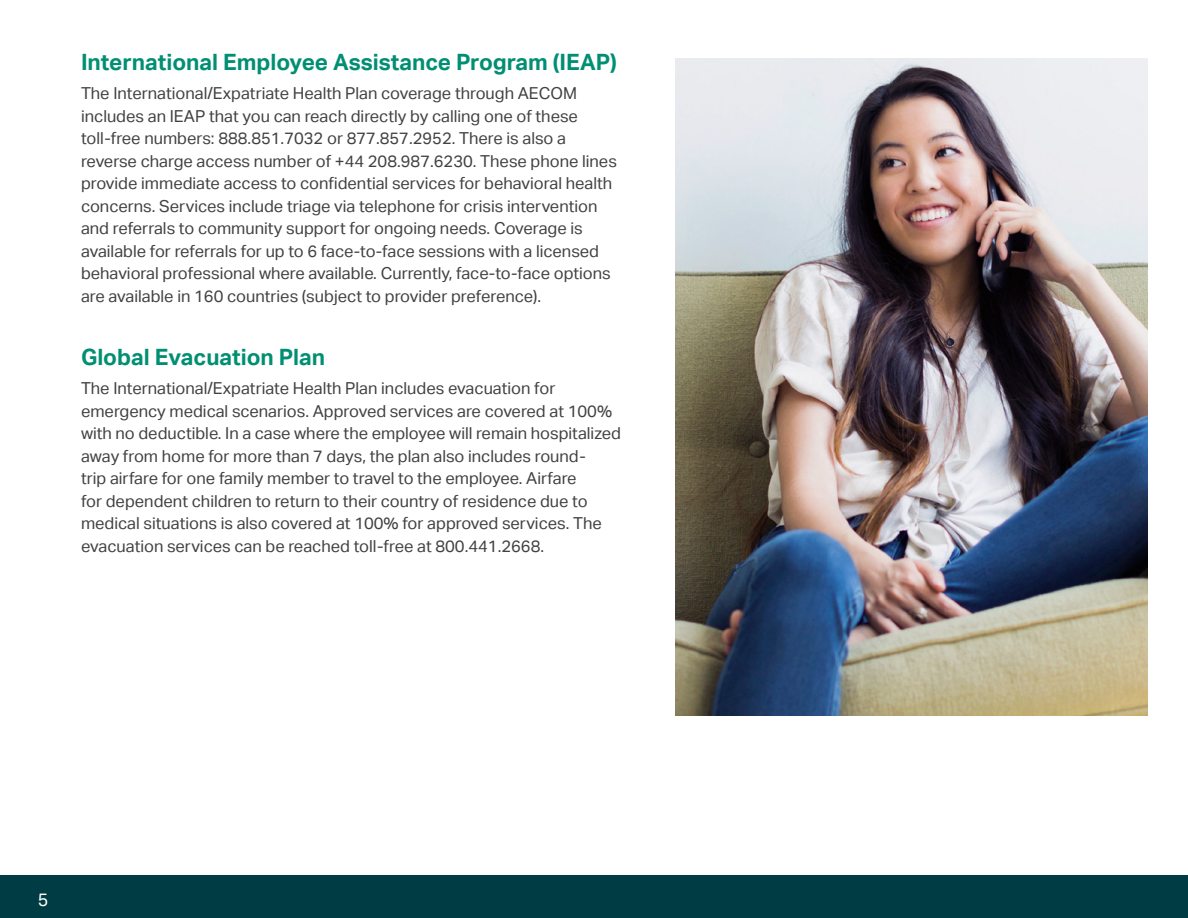
<style>
.page{position:relative;width:1188px;height:918px;background:#fff}
.page>*{position:absolute;margin:0;border:0;box-sizing:border-box;transform-origin:0 0}
.t1{font:700 22.5px "AECOM Sans";color:#008f72}
.t2{font:18px "AECOM Sans";color:#fff}
.t3{font:16.5px/22.5px "AECOM Sans";color:#414042}
</style>
<div class="page">
<img style="left:675px;top:58px;width:473px;height:658px">
<div style="left:0;top:876px;width:1188px;height:42px;background:#003c44"></div>
<h1 class="t1" style="left:81px;top:49px;width:537px">International Employee Assistance Program (IEAP)</h1>
<p class="t3" style="left:81px;top:82px;width:538px">The International/Expatriate Health Plan coverage through AECOM includes an IEAP that you can reach directly by calling one of these toll-free numbers: 888.851.7032 or 877.857.2952. There is also a reverse charge access number of +44 208.987.6230. These phone lines provide immediate access to confidential services for behavioral health concerns. Services include triage via telephone for crisis intervention and referrals to community support for ongoing needs. Coverage is available for referrals for up to 6 face-to-face sessions with a licensed behavioral professional where available. Currently, face-to-face options are available in 160 countries (subject to provider preference).</p>
<h1 class="t1" style="left:81px;top:344px;width:246px">Global Evacuation Plan</h1>
<p class="t3" style="left:81px;top:377px;width:542px">The International/Expatriate Health Plan includes evacuation for emergency medical scenarios. Approved services are covered at 100% with no deductible. In a case where the employee will remain hospitalized away from home for more than 7 days, the plan also includes round-<br>trip airfare for one family member to travel to the employee. Airfare<br>for dependent children to return to their country of residence due to medical situations is also covered at 100% for approved services. The evacuation services can be reached toll-free at 800.441.2668.</p>
<p class="t2" style="left:38px;top:889px;width:12px">5</p>
</div>
